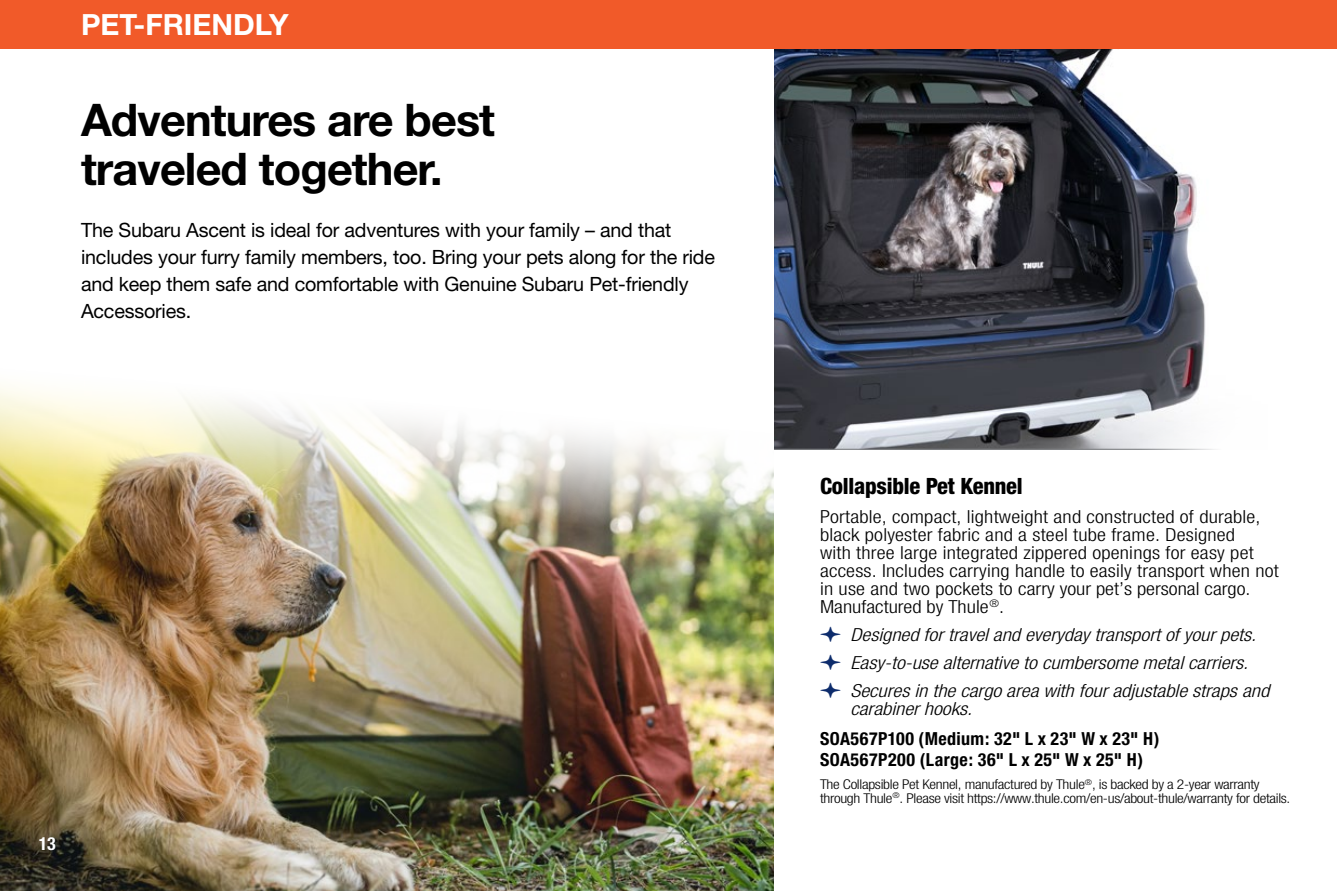
<style>
.page{position:relative;width:1337px;height:891px;background:#fff}
.page>*{position:absolute;margin:0;border:0;box-sizing:border-box;transform-origin:0 0}
.t1{font:700 45px/49.5px "Helvetica Neue LT Pro";letter-spacing:-.02em;color:#000}
.t2{font:700 29.25px "Helvetica Neue LT Pro";color:#fff}
.t3{font:800 condensed 22.5px "Helvetica Neue";letter-spacing:-.01em;color:#000}
.t4{font:19.8px/27px "Helvetica Neue";letter-spacing:-.01em;color:#000}
.t5{font:300 condensed 18px/18px "Helvetica Neue";letter-spacing:.01em;color:#000;scale:1.15 1}
.t6{font:italic 300 condensed 18px/28.1px "Helvetica Neue";color:#000;scale:1.15 1}
.t7{font:700 condensed 18px/20.2px "Helvetica Neue";letter-spacing:.03em;color:#000}
.t8{font:700 condensed 18px "Helvetica Neue";color:#fff}
.t9{font:300 condensed 13.5px/13.5px "Helvetica Neue";letter-spacing:-.02em;color:#000;scale:1.15 1}
</style>
<div class="page">
<img style="left:774px;top:49px;width:432px;height:400px">
<hr style="left:731px;top:449px;width:511px;height:1px;background:#808285">
<img style="left:0;top:386px;width:773px;height:505px">
<div style="left:0;top:0;width:1336px;height:49px;background:#f15a29"></div>
<h2 class="t2" style="left:81px;top:6px;width:209px">PET-FRIENDLY</h2>
<h1 class="t1" style="left:81px;top:94px;width:415px">Adventures are best traveled together.</h1>
<p class="t4" style="left:81px;top:216px;width:635px">The Subaru Ascent is ideal for adventures with your family – and that includes your furry family members, too. Bring your pets along for the ride and keep them safe and comfortable with Genuine Subaru Pet-friendly Accessories.</p>
<p class="t8" style="left:39px;top:833px;width:18px">13</p>
<p class="t3" style="left:820px;top:473px;width:204px">Collapsible Pet Kennel</p>
<p class="t5" style="left:820px;top:507px;width:400px">Portable, compact, lightweight and constructed of durable, black polyester fabric and a steel tube frame. Designed<br>with three large integrated zippered openings for easy pet access. Includes carrying handle to easily transport when not in use and two pockets to carry your pet’s personal cargo.<br>Manufactured by Thule<sup>®</sup>.</p>
<p class="t6" style="left:850px;top:620px;width:366px">Designed for travel and everyday transport of your pets.<br>Easy-to-use alternative to cumbersome metal carriers.<br>Secures in the cargo area with four adjustable straps and</p>
<p class="t6" style="left:850px;top:694px;width:107px">carabiner hooks.</p>
<p class="t7" style="left:820px;top:729px;width:341px">SOA567P100 (Medium: 32" L x 23" W x 23" H)<br>SOA567P200 (Large: 36" L x 25" W x 25" H)</p>
<p class="t9" style="left:820px;top:778px;width:410px">The Collapsible Pet Kennel, manufactured by Thule<sup>®</sup>, is backed by a 2-year warranty through Thule<sup>®</sup>. Please visit https://www.thule.com/en-us/about-thule/warranty for details.</p>
</div>
